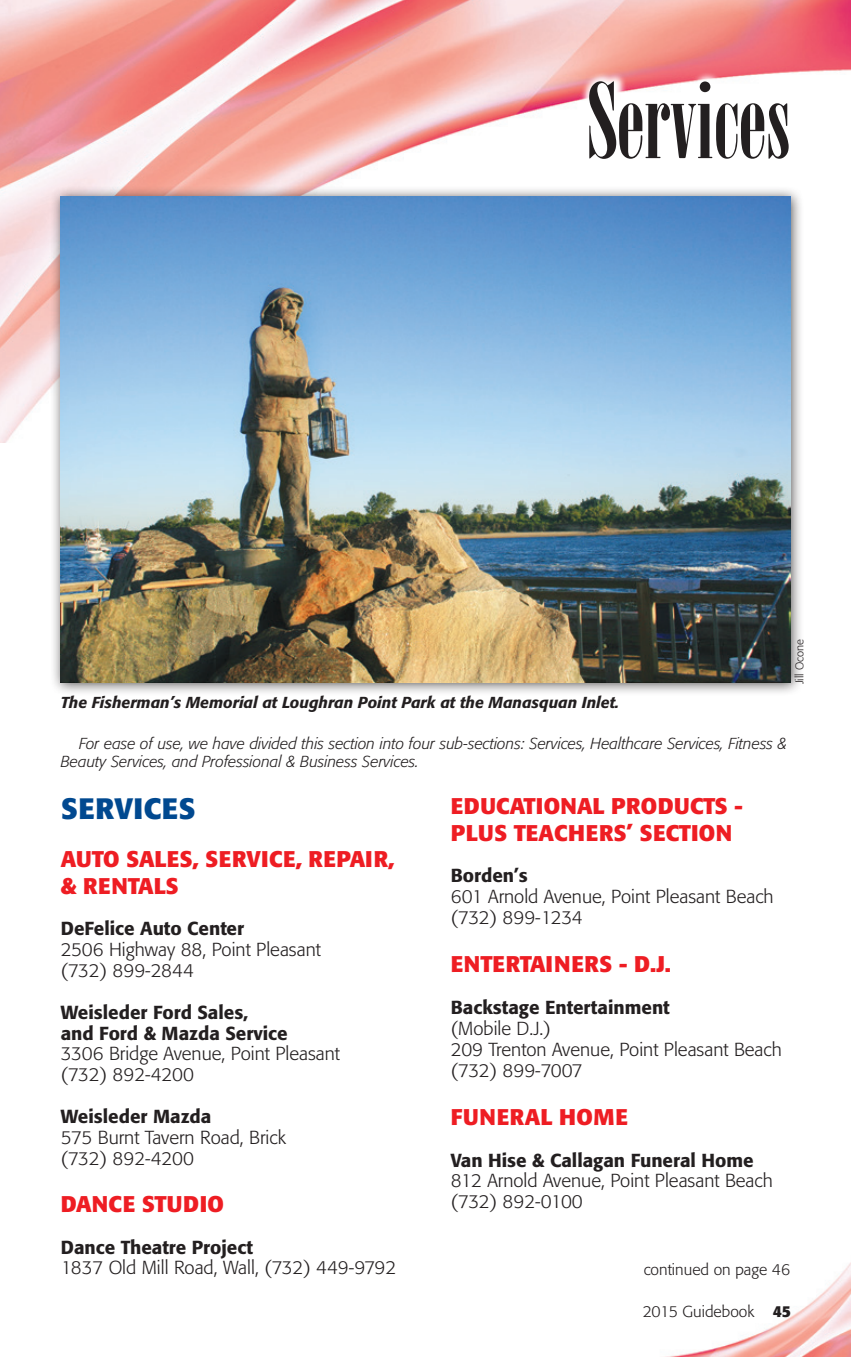
<style>
.page{position:relative;width:851px;height:1357px;background:#fff}
.page>*{position:absolute;margin:0;border:0;box-sizing:border-box;transform-origin:0 0}
.SECTION_HEAD{font:103.5px "Onyx";color:#231f20}
.Listing_SERVICES_CAP{font:700 29.25px "Formata";letter-spacing:.02em;color:#014990}
.Listing_Sub_CAPS_Red{font:700 22.5px/27px "Formata";letter-spacing:.02em;color:#ee1d23}
.Listing_Sub_CAPS_Red-2{font:700 22.5px/27px "Formata";color:#ee1d23}
.listings{font:300 18.68px/20.9px "Formata";color:#231f20}
.listing_business_nam{font:500 18.68px "Formata";color:#231f20}
.listings-2{font:300 18.68px "Formata";letter-spacing:-.02em;color:#231f20}
.listings-3{font:italic 300 15.75px/18px "Formata";color:#231f20}
.t1{font:italic 500 15.75px "Formata";color:#231f20}
.cont_on{font:300 15.75px "Formata";color:#231f20}
.listings-4{font:300 15.75px "Formata";color:#231f20}
.photo_credit{font:300 11.25px "Formata";color:#231f20}
.s1{font-weight:700}
</style>
<div class="page">
<img style="left:665px;top:1263px;width:185px;height:94px">
<img style="left:0;top:0;width:850px;height:443px">
<div style="left:579px;top:71px;width:223px;height:101px;background:#fff"></div>
<div style="left:50px;top:186px;width:753px;height:510px;background:#231f20;opacity:.75"></div>
<img style="left:61px;top:197px;width:729px;height:486px">
<p class="SECTION_HEAD" style="left:587px;top:62px;width:204px">Services</p>
<p class="t1" style="left:61px;top:692px;width:560px">The Fisherman’s Memorial at Loughran Point Park at the Manasquan Inlet.</p>
<p class="photo_credit" style="left:792px;top:684px;width:47px;rotate:-90deg">Jill Ocone</p>
<p class="listings-3" style="left:61px;top:735px;width:727px;text-indent:18px">For ease of use, we have divided this section into four sub-sections: Services, Healthcare Services, Fitness &amp;<br>Beauty Services, and Professional &amp; Business Services.</p>
<p class="Listing_SERVICES_CAP" style="left:61px;top:791px;width:136px">SERVICES</p>
<p class="Listing_Sub_CAPS_Red-2" style="left:61px;top:845px;width:335px">AUTO SALES, SERVICE, REPAIR, &amp; RENTALS</p>
<p class="listing_business_nam" style="left:61px;top:917px;width:185px">DeFelice Auto Center</p>
<p class="listings" style="left:61px;top:939px;width:261px">2506 Highway 88, Point Pleasant</p>
<p class="listings" style="left:61px;top:960px;width:135px">(732) 899-2844</p>
<p class="listing_business_nam" style="left:61px;top:1000px;width:189px">Weisleder Ford Sales,</p>
<p class="listing_business_nam" style="left:61px;top:1021px;width:228px">and Ford &amp; Mazda Service</p>
<p class="listings" style="left:61px;top:1043px;width:281px">3306 Bridge Avenue, Point Pleasant</p>
<p class="listings" style="left:61px;top:1064px;width:135px">(732) 892-4200</p>
<p class="listing_business_nam" style="left:61px;top:1105px;width:152px">Weisleder Mazda</p>
<p class="listings" style="left:61px;top:1127px;width:226px">575 Burnt Tavern Road, Brick (732) 892-4200</p>
<p class="Listing_Sub_CAPS_Red" style="left:61px;top:1191px;width:165px">DANCE STUDIO</p>
<p class="listing_business_nam" style="left:61px;top:1235px;width:194px">Dance Theatre Project</p>
<p class="listings" style="left:61px;top:1257px;width:337px">1837 Old Mill Road, Wall, (732) 449-9792</p>
<p class="Listing_Sub_CAPS_Red" style="left:451px;top:792px;width:294px">EDUCATIONAL PRODUCTS -<br>PLUS TEACHERS’ SECTION</p>
<p class="listing_business_nam" style="left:451px;top:864px;width:79px">Borden’s</p>
<p class="listings" style="left:451px;top:886px;width:324px">601 Arnold Avenue, Point Pleasant Beach</p>
<p class="listings-2" style="left:451px;top:906px;width:133px">(732) 899-1234</p>
<p class="Listing_Sub_CAPS_Red-2" style="left:451px;top:950px;width:221px">ENTERTAINERS - D.J.</p>
<p class="listing_business_nam" style="left:451px;top:996px;width:220px">Backstage Entertainment</p>
<p class="listings" style="left:451px;top:1018px;width:102px">(Mobile D.J.)</p>
<p class="listings" style="left:451px;top:1039px;width:332px">209 Trenton Avenue, Point Pleasant Beach</p>
<p class="listings-2" style="left:451px;top:1059px;width:133px">(732) 899-7007</p>
<p class="Listing_Sub_CAPS_Red" style="left:451px;top:1103px;width:179px">FUNERAL HOME</p>
<p class="listing_business_nam" style="left:451px;top:1148px;width:304px">Van Hise &amp; Callagan Funeral Home</p>
<p class="listings" style="left:451px;top:1170px;width:323px">812 Arnold Avenue, Point Pleasant Beach</p>
<p class="listings-2" style="left:451px;top:1191px;width:133px">(732) 892-0100</p>
<p class="cont_on" style="left:643px;top:1260px;width:148px">continued on page 46</p>
<p class="listings-4" style="left:642px;top:1302px;width:150px">2015 Guidebook <span class="s1">45</span></p>
</div>
